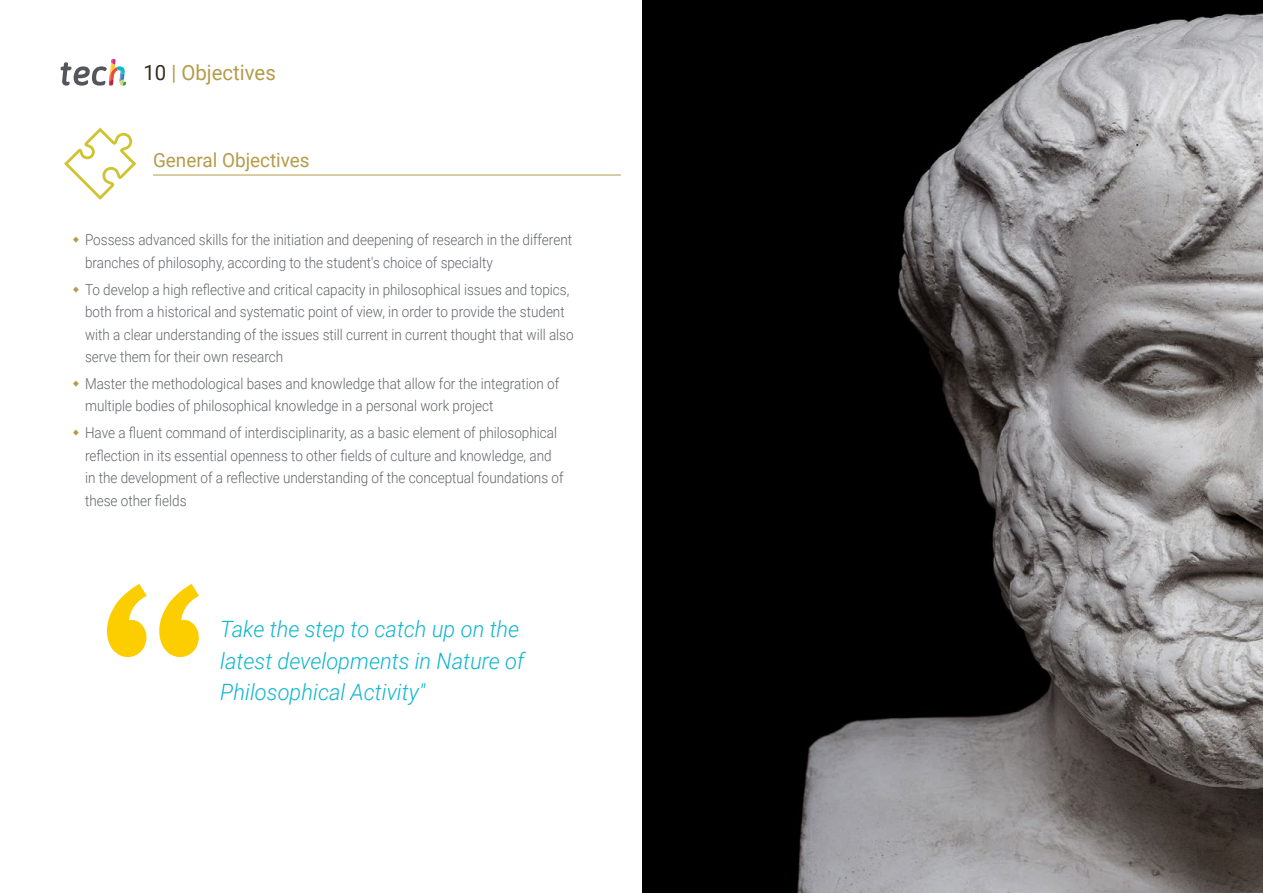
<style>
.page{position:relative;width:1263px;height:893px;background:#fff}
.page>*{position:absolute;margin:0;border:0;box-sizing:border-box;transform-origin:0 0}
.t1{font:italic 300 22.5px/31.5px "Roboto";color:#0fb6cf}
.t2{font:21px "Roboto";color:#b49c4b}
.t3{font:19.5px "Roboto";color:#b49c4b}
.t4{font:300 15px/22.5px "Roboto";color:#61646a;scale:.9 1}
.s1{color:#312e20}
</style>
<div class="page">
<svg style="left:107px;top:584px;width:92px;height:73px"></svg>
<img style="left:642px;top:0;width:621px;height:893px">
<hr style="left:153px;top:175px;width:468px;height:1px;background:#b49c4b">
<svg style="left:64px;top:128px;width:72px;height:72px"></svg>
<svg style="left:61px;top:59px;width:65px;height:27px"></svg>
<h2 class="t2" style="left:144px;top:57px;width:134px"><span class="s1">10</span> | Objectives</h2>
<h3 class="t3" style="left:153px;top:146px;width:158px">General Objectives</h3>
<p class="t4" style="left:85px;top:228px;width:543px">Possess advanced skills for the initiation and deepening of research in the different branches of philosophy, according to the student's choice of specialty</p>
<p class="t4" style="left:85px;top:277px;width:544px">To develop a high reflective and critical capacity in philosophical issues and topics, both from a historical and systematic point of view, in order to provide the student with a clear understanding of the issues still current in current thought that will also serve them for their own research</p>
<p class="t4" style="left:85px;top:372px;width:528px">Master the methodological bases and knowledge that allow for the integration of multiple bodies of philosophical knowledge in a personal work project</p>
<p class="t4" style="left:85px;top:421px;width:533px">Have a fluent command of interdisciplinarity, as a basic element of philosophical reflection in its essential openness to other fields of culture and knowledge, and in the development of a reflective understanding of the conceptual foundations of these other fields</p>
<h1 class="t1" style="left:220px;top:613px;width:305px">Take the step to catch up on the latest developments in Nature of<br>Philosophical Activity"</h1>
</div>
